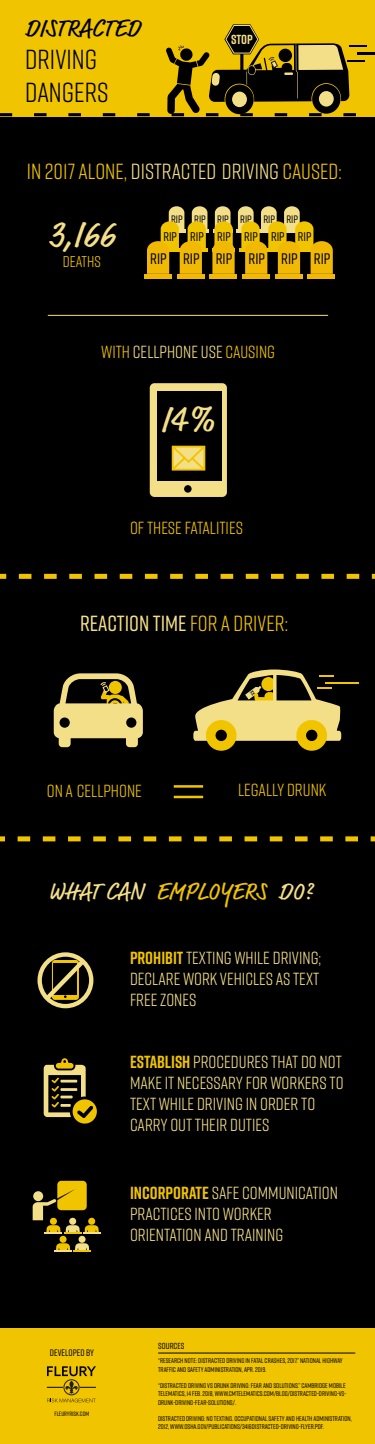
<style>
.page{position:relative;width:375px;height:1444px;background:#000}
.page>*{position:absolute;margin:0;border:0;box-sizing:border-box;transform-origin:0 0}
.t1{font:37.5px "Market Pro";color:#f4df89}
.t2{font:27.5px/33px "Rift";color:#000}
.t3{font:25px "Market Pro";color:#000}
.t4{font:24.38px "Market Pro";color:#f4df89}
.t5{font:21.88px "Rift";color:#f1c400}
.t6{font:500 21.88px "Rift";color:#f4df89}
.t7{font:17.5px/21px "Rift";color:#f4df89}
.t8{font:17.5px "Rift";color:#f1c400}
.t9{font:15.62px "Rift";color:#f1c400}
.t10{font:500 15.25px "Rift";color:#000}
.t11{font:700 13.12px "Rift";color:#f4df89}
.t12{font:500 12.56px "Rift";color:#000}
.t13{font:500 10.75px "Rift";color:#000}
.t14{font:500 9.38px "Rift";color:#000}
.t15{font:500 8.75px "Rift";color:#000}
.t16{font:500 6.88px/8.2px "Rift";color:#000}
.t17{font:500 6.25px "Rift";color:#000}
.s1{color:#f4df89}
.s2{color:#f1c400}
.s3{font-weight:400;color:#f1c400}
.s4{font-weight:700;color:#f1c400}
</style>
<div class="page">
<div style="left:0;top:1329px;width:375px;height:115px;background:#f1c400"></div>
<hr style="left:158px;top:1353px;width:197px;height:1px;background:#000">
<div style="left:38px;top:952px;width:55px;height:56px;border:4px solid #f4df89;border-radius:50%"></div>
<svg style="left:41px;top:955px;width:48px;height:49px"></svg>
<svg style="left:44px;top:1058px;width:53px;height:65px"></svg>
<div style="left:57px;top:1181px;width:30px;height:29px;background:#f1c400;border-radius:4px"></div>
<svg style="left:33px;top:1191px;width:68px;height:61px"></svg>
<svg style="left:0;top:836px;width:5px;height:5px"></svg>
<svg style="left:18px;top:836px;width:340px;height:5px"></svg>
<svg style="left:371px;top:836px;width:4px;height:5px"></svg>
<svg style="left:54px;top:673px;width:89px;height:74px"></svg>
<hr style="left:325px;top:682px;width:34px;height:1px;background:#f1c400">
<hr style="left:174px;top:785px;width:29px;height:3px;background:#f1c400">
<hr style="left:174px;top:796px;width:29px;height:2px;background:#f1c400">
<svg style="left:0;top:574px;width:6px;height:5px"></svg>
<svg style="left:19px;top:574px;width:341px;height:5px"></svg>
<svg style="left:372px;top:574px;width:3px;height:5px"></svg>
<div style="left:150px;top:383px;width:77px;height:114px;background:#f4df89;border-radius:5px"></div>
<div style="left:157px;top:391px;width:65px;height:90px;background:#000"></div>
<div style="left:184px;top:485px;width:8px;height:8px;background:#000;border-radius:50%"></div>
<svg style="left:171px;top:445px;width:35px;height:26px"></svg>
<div style="left:0;top:0;width:375px;height:116px;background:#f1c400"></div>
<svg style="left:0;top:24px;width:375px;height:92px"></svg>
<svg style="left:47px;top:1366px;width:49px;height:36px"></svg>
<div style="left:144px;top:274px;width:27px;height:5px;background:#f1b904"></div>
<div style="left:177px;top:274px;width:27px;height:5px;background:#f1b904"></div>
<div style="left:210px;top:274px;width:27px;height:5px;background:#f1b904"></div>
<div style="left:243px;top:274px;width:27px;height:5px;background:#f1b904"></div>
<div style="left:275px;top:274px;width:27px;height:5px;background:#f1b904"></div>
<svg style="left:147px;top:206px;width:186px;height:68px"></svg>
<div style="left:308px;top:274px;width:27px;height:5px;background:#f1b904"></div>
<hr style="left:48px;top:315px;width:280px;height:1px;background:#f4df89">
<svg style="left:193px;top:669px;width:148px;height:82px"></svg>
<h3 class="t3" style="left:25px;top:11px;width:117px">DISTRACTED</h3>
<h2 class="t2" style="left:25px;top:41px;width:85px">DRIVING<br>DANGERS</h2>
<h3 class="t11" style="left:231px;top:30px;width:23px">STOP</h3>
<h3 class="t5" style="left:27px;top:156px;width:316px">IN 2017 ALONE, <span class="s1">DISTRACTED DRIVING</span> CAUSED:</h3>
<h1 class="t1" style="left:48px;top:209px;width:69px">3,I66</h1>
<h3 class="t9" style="left:63px;top:250px;width:40px">DEATHS</h3>
<h3 class="t13" style="left:171px;top:211px;width:128px">RIP RIP RIP RIP RIP RIP</h3>
<h3 class="t12" style="left:163px;top:227px;width:150px">RIP RIP RIP RIP RIP RIP</h3>
<h3 class="t10" style="left:150px;top:248px;width:182px">RIP RIP RIP RIP RIP RIP</h3>
<h3 class="t7" style="left:101px;top:340px;width:176px"><span class="s2">WITH</span> CELLPHONE USE <span class="s2">CAUSING</span></h3>
<h1 class="t1" style="left:160px;top:394px;width:57px">I4%</h1>
<h3 class="t8" style="left:130px;top:515px;width:114px">OF THESE FATALITIES</h3>
<h3 class="t6" style="left:80px;top:607px;width:210px">REACTION TIME <span class="s3">FOR A DRIVER:</span></h3>
<h3 class="t8" style="left:47px;top:778px;width:97px">ON A CELLPHONE</h3>
<h3 class="t8" style="left:238px;top:778px;width:90px">LEGALLY DRUNK</h3>
<h3 class="t4" style="left:48px;top:875px;width:266px">WHAT CAN <span class="s2">EMPLOYERS</span> DO?</h3>
<h3 class="t7" style="left:130px;top:947px;width:193px;text-align:justify"><span class="s4">PROHIBIT</span>TEXTING WHILE DRIVING; DECLARE WORK VEHICLES AS TEXT FREE ZONES</h3>
<h3 class="t7" style="left:130px;top:1050px;width:215px"><span class="s4">ESTABLISH</span> PROCEDURES THAT DO NOT<br>MAKE IT NECESSARY FOR WORKERS TO<br>TEXT WHILE DRIVING IN ORDER TO<br>CARRY OUT THEIR DUTIES</h3>
<h3 class="t7" style="left:130px;top:1181px;width:210px"><span class="s4">INCORPORATE</span> SAFE COMMUNICATION<br>PRACTICES INTO WORKER<br>ORIENTATION AND TRAINING</h3>
<h3 class="t14" style="left:50px;top:1345px;width:46px">DEVELOPED BY</h3>
<p class="t17" style="left:55px;top:1409px;width:36px">FLEURYRISK.COM</p>
<p class="t15" style="left:158px;top:1339px;width:28px">SOURCES</p>
<p class="t16" style="left:158px;top:1356px;width:186px">“RESEARCH NOTE: DISTRACTED DRIVING IN FATAL CRASHES, 2017.” NATIONAL HIGHWAY<br>TRAFFIC AND SAFETY ADMINISTRATION, APR. 2019.</p>
<p class="t16" style="left:158px;top:1381px;width:190px;text-align:justify">“DISTRACTED DRIVING VS DRUNK DRIVING: FEAR AND SOLUTIONS.” CAMBRIDGE MOBILE TELEMATICS, 14 FEB. 2018, WWW.CMTELEMATICS.COM/BLOG/DISTRACTED-DRIVING-VS-DRUNK-DRIVING-FEAR-SOLUTIONS/.</p>
<p class="t16" style="left:158px;top:1414px;width:195px">DISTRACTED DRIVING: NO TEXTING. OCCUPATIONAL SAFETY AND HEALTH ADMINISTRATION,<br>2012, WWW.OSHA.GOV/PUBLICATIONS/3416DISTRACTED-DRIVING-FLYER.PDF.</p>
</div>
